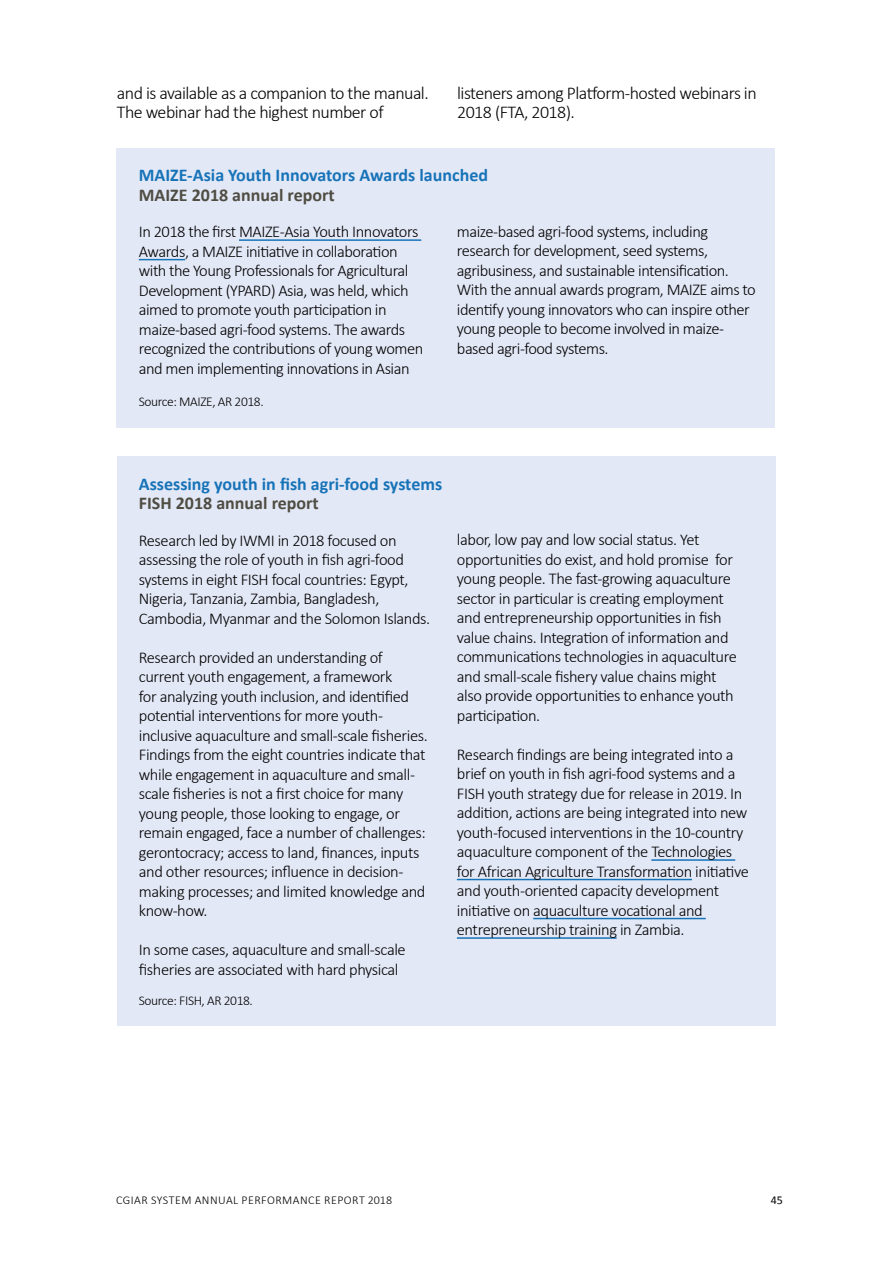
<style>
.page{position:relative;width:893px;height:1263px;background:#fff}
.page>*{position:absolute;margin:0;border:0;box-sizing:border-box;transform-origin:0 0}
.t1{font:300 18px/19.5px "Calibri";letter-spacing:-.03em;color:#000}
.t2{font:700 18px "Calibri";color:#1773b8}
.t3{font:700 18px "Calibri";color:#4f4d43}
.t4{font:300 16.5px/19.5px "Calibri";letter-spacing:-.025em;color:#000}
.t5{font:300 13.5px "Calibri";letter-spacing:-.03em;color:#000}
.t6{font:300 12px "Calibri";letter-spacing:.04em;color:#000}
.t7{font:12px "Calibri";color:#000}
</style>
<div class="page">
<div style="left:117px;top:456px;width:658px;height:570px;background:#e3e8f6"></div>
<hr style="left:651px;top:859px;width:84px;height:2px;background:#1773b8">
<hr style="left:457px;top:879px;width:235px;height:1px;background:#1773b8">
<hr style="left:533px;top:918px;width:173px;height:1px;background:#1773b8">
<hr style="left:457px;top:937px;width:160px;height:2px;background:#1773b8">
<div style="left:117px;top:148px;width:658px;height:280px;background:#e3e8f6"></div>
<hr style="left:239px;top:239px;width:182px;height:2px;background:#1773b8">
<hr style="left:139px;top:259px;width:46px;height:1px;background:#1773b8">
<p class="t1" style="left:117px;top:84px;width:313px">and is available as a companion to the manual.<br>The webinar had the highest number of</p>
<p class="t1" style="left:457px;top:83px;width:301px">listeners among Platform-hosted webinars in<br>2018 (FTA, 2018).</p>
<p class="t2" style="left:139px;top:164px;width:351px">MAIZE-Asia Youth Innovators Awards launched</p>
<p class="t3" style="left:139px;top:184px;width:197px">MAIZE 2018 annual report</p>
<p class="t4" style="left:139px;top:222px;width:286px">In 2018 the first MAIZE-Asia Youth Innovators Awards, a MAIZE initiative in collaboration with the Young Professionals for Agricultural Development (YPARD) Asia, was held, which aimed to promote youth participation in maize-based agri-food systems. The awards recognized the contributions of young women and men implementing innovations in Asian</p>
<p class="t4" style="left:457px;top:221px;width:300px">maize-based agri-food systems, including research for development, seed systems, agribusiness, and sustainable intensification.<br>With the annual awards program, MAIZE aims to identify young innovators who can inspire other young people to become involved in maize&shy;based agri-food systems.</p>
<p class="t5" style="left:139px;top:396px;width:126px">Source: MAIZE, AR 2018.</p>
<p class="t2" style="left:139px;top:473px;width:305px">Assessing youth in fish agri-food systems</p>
<p class="t3" style="left:139px;top:492px;width:182px">FISH 2018 annual report</p>
<p class="t4" style="left:139px;top:532px;width:293px">Research led by IWMI in 2018 focused on assessing the role of youth in fish agri-food systems in eight FISH focal countries: Egypt, Nigeria, Tanzania, Zambia, Bangladesh, Cambodia, Myanmar and the Solomon Islands.</p>
<p class="t4" style="left:139px;top:649px;width:291px">Research provided an understanding of current youth engagement, a framework<br>for analyzing youth inclusion, and identified potential interventions for more youth&shy;inclusive aquaculture and small-scale fisheries.<br>Findings from the eight countries indicate that while engagement in aquaculture and small&shy;scale fisheries is not a first choice for many young people, those looking to engage, or remain engaged, face a number of challenges: gerontocracy; access to land, finances, inputs and other resources; influence in decision&shy;making processes; and limited knowledge and know-how.</p>
<p class="t4" style="left:139px;top:940px;width:268px">In some cases, aquaculture and small-scale fisheries are associated with hard physical</p>
<p class="t5" style="left:139px;top:995px;width:115px">Source: FISH, AR 2018.</p>
<p class="t4" style="left:457px;top:531px;width:282px">labor, low pay and low social status. Yet opportunities do exist, and hold promise for young people. The fast-growing aquaculture sector in particular is creating employment and entrepreneurship opportunities in fish value chains. Integration of information and communications technologies in aquaculture and small-scale fishery value chains might also provide opportunities to enhance youth participation.</p>
<p class="t4" style="left:457px;top:744px;width:294px">Research findings are being integrated into a brief on youth in fish agri-food systems and a FISH youth strategy due for release in 2019. In addition, actions are being integrated into new youth-focused interventions in the 10-country aquaculture component of the Technologies for African Agriculture Transformation initiative and youth-oriented capacity development initiative on aquaculture vocational and entrepreneurship training in Zambia.</p>
<p class="t6" style="left:116px;top:1195px;width:277px">CGIAR SYSTEM ANNUAL PERFORMANCE REPORT 2018</p>
<p class="t7" style="left:771px;top:1195px;width:14px">45</p>
</div>
